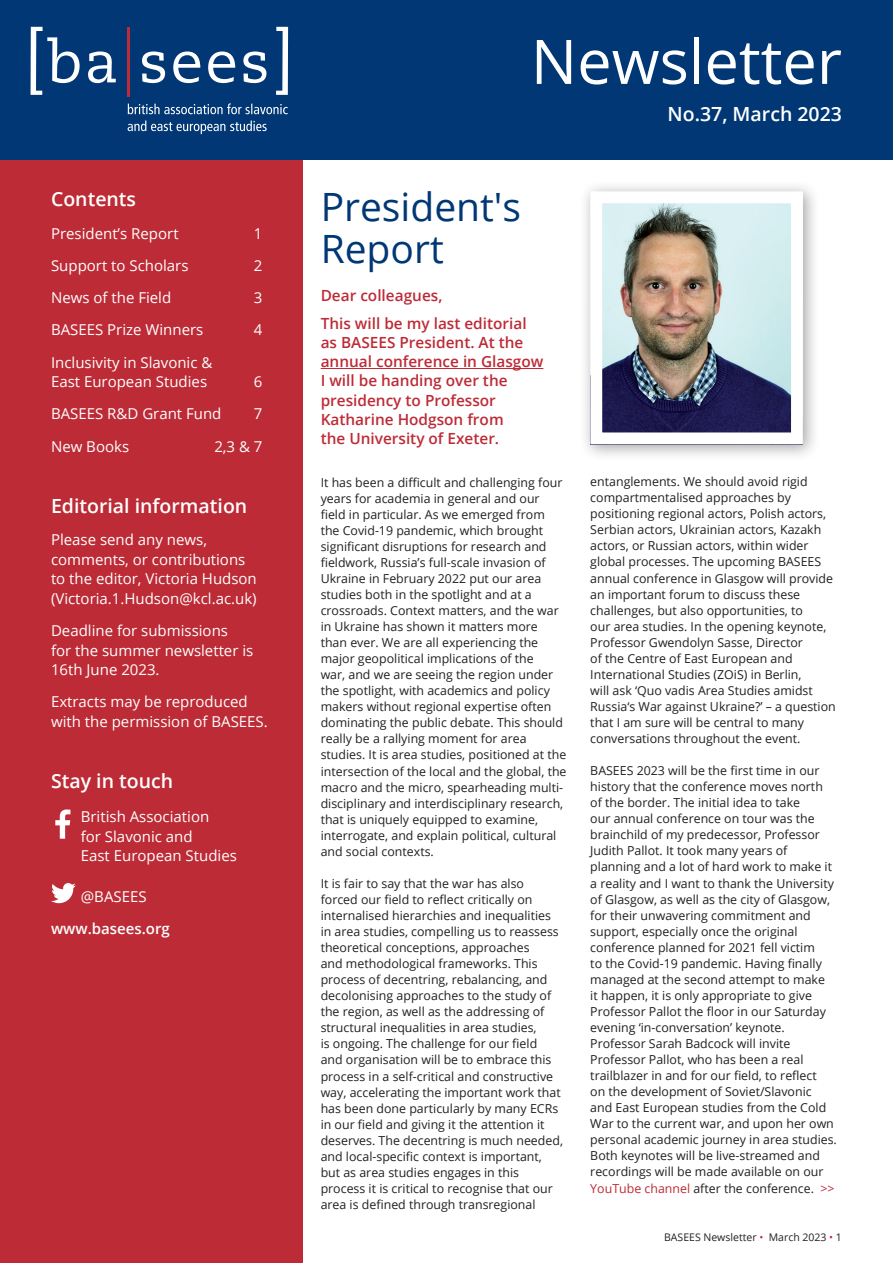
<style>
.page{position:relative;width:893px;height:1263px;background:#fff}
.page>*{position:absolute;margin:0;border:0;box-sizing:border-box;transform-origin:0 0}
.t1{font:61.5px "Open Sans";color:#fff}
.t2{font:39px/42px "Open Sans";color:#013775}
.t3{font:600 19.5px "Open Sans";color:#fff}
.t4{font:600 15.3px/19.2px "Open Sans";color:#bd2b36}
.t5{font:15px/19.5px "Open Sans";color:#fff}
.t6{font:600 15px "Open Sans";color:#fff}
.t7{font:12.3px/16px "Open Sans";color:#231f20}
.t8{font:10.5px "Open Sans";color:#231f20}
.s1{color:#bd2b36}
</style>
<div class="page">
<div style="left:0;top:0;width:303px;height:1263px;background:#bd2b36"></div>
<div style="left:0;top:0;width:893px;height:159px;background:#013775"></div>
<hr style="left:321px;top:368px;width:222px;height:1px;background:#bd2b36">
<hr style="left:127px;top:27px;width:3px;height:69px;background:#bd2b36">
<svg style="left:31px;top:27px;width:235px;height:68px"></svg>
<svg style="left:276px;top:27px;width:12px;height:68px"></svg>
<svg style="left:128px;top:120px;width:139px;height:14px"></svg>
<svg style="left:128px;top:103px;width:160px;height:11px"></svg>
<svg style="left:55px;top:809px;width:15px;height:30px"></svg>
<svg style="left:51px;top:883px;width:25px;height:20px"></svg>
<div style="left:579px;top:180px;width:241px;height:281px;background:#231f20;opacity:.4"></div>
<img style="left:603px;top:204px;width:187px;height:227px">
<div style="left:590px;top:191px;width:213px;height:253px;border:12px solid #fff"></div>
<h3 class="t3" style="left:51px;top:186px;width:87px">Contents</h3>
<p class="t5" style="left:51px;top:223px;width:129px">President’s Report</p>
<p class="t5" style="left:254px;top:223px;width:10px">1</p>
<p class="t5" style="left:51px;top:255px;width:139px">Support to Scholars</p>
<p class="t5" style="left:254px;top:255px;width:10px">2</p>
<p class="t5" style="left:51px;top:287px;width:122px">News of the Field</p>
<p class="t5" style="left:254px;top:287px;width:10px">3</p>
<p class="t5" style="left:51px;top:320px;width:154px">BASEES Prize Winners</p>
<p class="t5" style="left:254px;top:320px;width:10px">4</p>
<p class="t5" style="left:51px;top:352px;width:163px">Inclusivity in Slavonic &amp;<br>East European Studies</p>
<p class="t5" style="left:254px;top:371px;width:10px">6</p>
<p class="t5" style="left:51px;top:404px;width:172px">BASEES R&amp;D Grant Fund</p>
<p class="t5" style="left:254px;top:404px;width:10px">7</p>
<p class="t5" style="left:51px;top:436px;width:80px">New Books</p>
<p class="t5" style="left:214px;top:436px;width:50px">2,3 &amp; 7</p>
<h3 class="t3" style="left:51px;top:493px;width:198px">Editorial information</h3>
<p class="t5" style="left:51px;top:530px;width:207px">Please send any news, comments, or contributions to the editor, Victoria Hudson (Victoria.1.Hudson@kcl.ac.uk)</p>
<p class="t5" style="left:51px;top:620px;width:204px">Deadline for submissions<br>for the summer newsletter is<br>16th June 2023.</p>
<p class="t5" style="left:51px;top:692px;width:218px">Extracts may be reproduced with the permission of BASEES.</p>
<h3 class="t3" style="left:51px;top:768px;width:124px">Stay in touch</h3>
<p class="t5" style="left:81px;top:806px;width:158px">British Association<br>for Slavonic and<br>East European Studies</p>
<p class="t5" style="left:81px;top:886px;width:67px">@BASEES</p>
<p class="t6" style="left:51px;top:918px;width:120px">www.basees.org</p>
<h1 class="t1" style="left:531px;top:19px;width:313px">Newsletter</h1>
<h3 class="t3" style="left:667px;top:101px;width:176px">No.37, March 2023</h3>
<h2 class="t2" style="left:321px;top:185px;width:202px">President's<br>Report</h2>
<p class="t4" style="left:321px;top:282px;width:208px;line-height:27.6px">Dear colleagues,<br>This will be my last editorial</p>
<p class="t4" style="left:321px;top:333px;width:224px">as BASEES President. At the annual conference in Glasgow<br>I will be handing over the presidency to Professor<br>Katharine Hodgson from<br>the University of Exeter.</p>
<p class="t7" style="left:321px;top:474px;width:247px">It has been a difficult and challenging four years for academia in general and our field in particular. As we emerged from the Covid-19 pandemic, which brought significant disruptions for research and fieldwork, Russia’s full-scale invasion of Ukraine in February 2022 put our area studies both in the spotlight and at a crossroads. Context matters, and the war in Ukraine has shown it matters more than ever. We are all experiencing the major geopolitical implications of the<br>war, and we are seeing the region under the spotlight, with academics and policy makers without regional expertise often dominating the public debate. This should really be a rallying moment for area studies. It is area studies, positioned at the intersection of the local and the global, the macro and the micro, spearheading multi&shy;disciplinary and interdisciplinary research, that is uniquely equipped to examine, interrogate, and explain political, cultural and social contexts.</p>
<p class="t7" style="left:321px;top:875px;width:244px">It is fair to say that the war has also forced our field to reflect critically on internalised hierarchies and inequalities in area studies, compelling us to reassess theoretical conceptions, approaches<br>and methodological frameworks. This process of decentring, rebalancing, and decolonising approaches to the study of the region, as well as the addressing of structural inequalities in area studies,<br>is ongoing. The challenge for our field<br>and organisation will be to embrace this process in a self-critical and constructive way, accelerating the important work that has been done particularly by many ECRs in our field and giving it the attention it deserves. The decentring is much needed, and local-specific context is important, but as area studies engages in this process it is critical to recognise that our area is defined through transregional</p>
<p class="t7" style="left:590px;top:473px;width:247px">entanglements. We should avoid rigid compartmentalised approaches by positioning regional actors, Polish actors, Serbian actors, Ukrainian actors, Kazakh actors, or Russian actors, within wider global processes. The upcoming BASEES annual conference in Glasgow will provide an important forum to discuss these challenges, but also opportunities, to<br>our area studies. In the opening keynote, Professor Gwendolyn Sasse, Director<br>of the Centre of East European and International Studies (ZOiS) in Berlin,<br>will ask ‘Quo vadis Area Studies amidst Russia‘s War against Ukraine?’ – a question that I am sure will be central to many conversations throughout the event.</p>
<p class="t7" style="left:590px;top:762px;width:248px">BASEES 2023 will be the first time in our history that the conference moves north of the border. The initial idea to take<br>our annual conference on tour was the brainchild of my predecessor, Professor Judith Pallot. It took many years of planning and a lot of hard work to make it a reality and I want to thank the University of Glasgow, as well as the city of Glasgow, for their unwavering commitment and support, especially once the original conference planned for 2021 fell victim<br>to the Covid-19 pandemic. Having finally managed at the second attempt to make<br>it happen, it is only appropriate to give Professor Pallot the floor in our Saturday evening ‘in-conversation’ keynote.<br>Professor Sarah Badcock will invite Professor Pallot, who has been a real trailblazer in and for our field, to reflect<br>on the development of Soviet/Slavonic<br>and East European studies from the Cold War to the current war, and upon her own personal academic journey in area studies.<br>Both keynotes will be live-streamed and recordings will be made available on our <span class="s1">YouTube channel</span> after the conference. <span class="s1">&gt;&gt;</span></p>
<p class="t8" style="left:664px;top:1230px;width:179px">BASEES Newsletter <span class="s1">•</span> March 2023 <span class="s1">•</span> 1</p>
</div>
